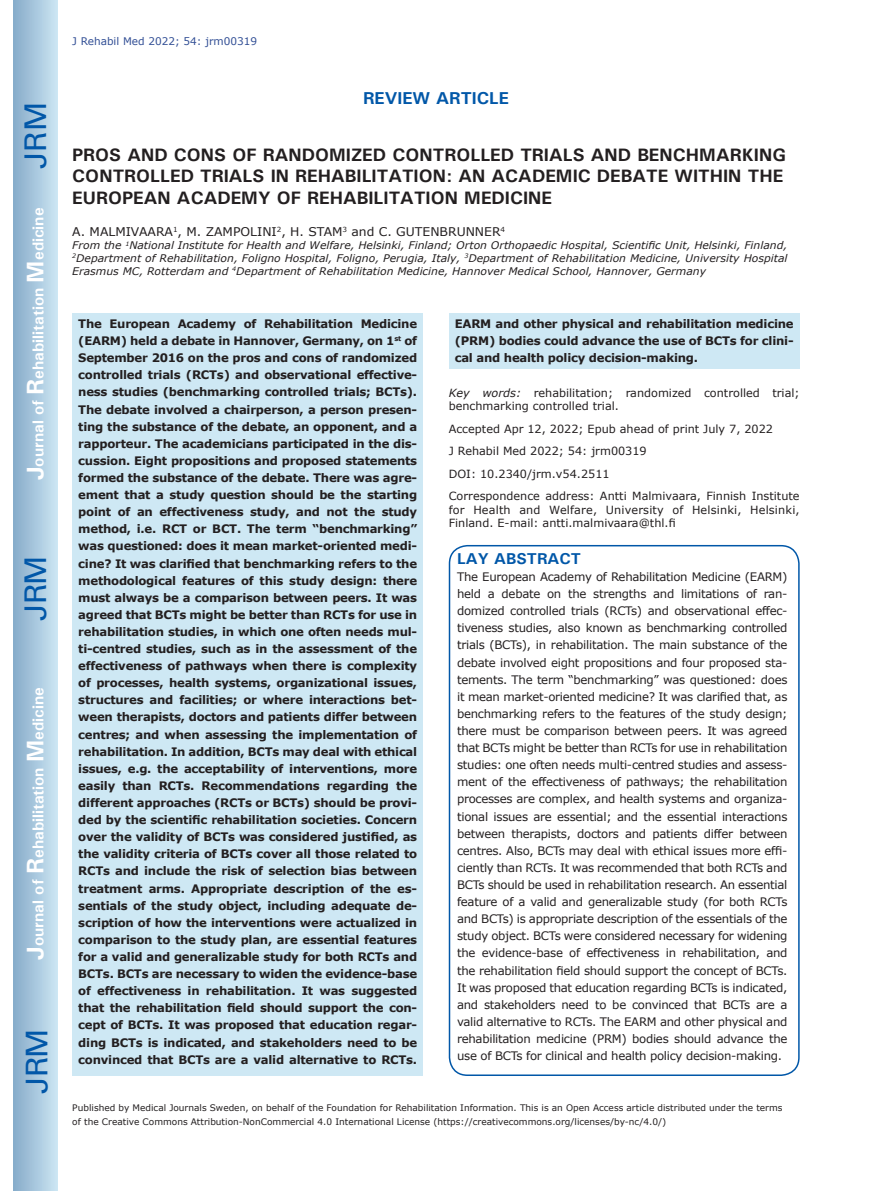
<style>
.page{position:relative;width:872px;height:1191px;background:#fff}
.page>*{position:absolute;margin:0;border:0;box-sizing:border-box;transform-origin:0 0}
.t1{font:30px "Univers";letter-spacing:-.03em;color:#0157a8}
.Aticle_tittle{font:700 18px/21.6px "Univers";color:#231f20}
.t2{font:700 17.25px "Univers";color:#0157a8}
.t3{font:700 15.75px "Univers";color:#fff}
.Rubrik_2{font:700 15.75px "Univers";color:#0157a8}
.Author{font:12px "Verdana";color:#231f20}
.Abstract{font:700 11.7px/17.1px "Verdana";letter-spacing:-.02em;color:#231f20;text-align:justify}
.Lay_Abstract{font:11.7px/17.1px "Verdana";letter-spacing:-.025em;color:#231f20;text-align:justify}
.Corr_Adress{font:11.25px/13.5px "Verdana";color:#231f20;text-align:justify}
.Keywords{font:11.25px/13.5px "Verdana";color:#231f20}
.Accept_Epub{font:11.25px "Verdana";color:#231f20}
.Ref_sid{font:11.25px "Verdana";color:#231f20}
.Adress{font:italic 10.5px/12.8px "Verdana";color:#231f20;text-align:justify}
.t4{font:10.5px "Verdana";color:#324f95}
.t5{font:9px/13.5px "Verdana";color:#231f20}
.s1{font-size:24px}
.s2{font-style:italic}
</style>
<div class="page">
<div style="left:14px;top:0;width:43px;height:1191px;background:linear-gradient(to right,#88acca,#cbe5f2)"></div>
<div style="left:449px;top:545px;width:350px;height:531px;border:2px solid #0157a8;border-radius:18px"></div>
<div style="left:72px;top:313px;width:351px;height:763px;background:#cee8f4"></div>
<div style="left:449px;top:313px;width:350px;height:55px;background:#cee8f4"></div>
<h1 class="t1" style="left:18px;top:169px;width:68px;rotate:-90deg">JRM</h1>
<h3 class="t3" style="left:28px;top:480px;width:274px;rotate:-90deg"><span class="s1">J</span>ournal of <span class="s1">R</span>ehabilitation <span class="s1">M</span>edicine</h3>
<h1 class="t1" style="left:18px;top:620px;width:67px;rotate:-90deg">JRM</h1>
<h3 class="t3" style="left:28px;top:959px;width:274px;rotate:-90deg"><span class="s1">J</span>ournal of <span class="s1">R</span>ehabilitation <span class="s1">M</span>edicine</h3>
<h1 class="t1" style="left:19px;top:1093px;width:67px;rotate:-90deg">JRM</h1>
<p class="t4" style="left:72px;top:35px;width:186px">J Rehabil Med 2022; 54: jrm00319</p>
<h3 class="t2" style="left:363px;top:87px;width:147px">REVIEW ARTICLE</h3>
<p class="Aticle_tittle" style="left:72px;top:143px;width:715px">PROS AND CONS OF RANDOMIZED CONTROLLED TRIALS AND BENCHMARKING<br>CONTROLLED TRIALS IN REHABILITATION: AN ACADEMIC DEBATE WITHIN THE<br>EUROPEAN ACADEMY OF REHABILITATION MEDICINE</p>
<p class="Author" style="left:72px;top:224px;width:434px">A. MALMIVAARA<sup>1</sup>, M. ZAMPOLINI<sup>2</sup>, H. STAM<sup>3</sup> and C. GUTENBRUNNER<sup>4</sup></p>
<p class="Adress" style="left:72px;top:239px;width:716px">From the <sup>1</sup>National Institute for Health and Welfare, Helsinki, Finland; Orton Orthopaedic Hospital, Scientific Unit, Helsinki, Finland, <sup>2</sup>Department of Rehabilitation, Foligno Hospital, Foligno, Perugia, Italy, <sup>3</sup>Department of Rehabilitation Medicine, University Hospital Erasmus MC, Rotterdam and <sup>4</sup>Department of Rehabilitation Medicine, Hannover Medical School, Hannover, Germany</p>
<p class="Abstract" style="left:78px;top:315px;width:340px">The European Academy of Rehabilitation Medicine (EARM) held a debate in Hannover, Germany, on 1<sup>st</sup> of September 2016 on the pros and cons of randomized controlled trials (RCTs) and observational effective&shy;ness studies (benchmarking controlled trials; BCTs).<br>The debate involved a chairperson, a person presen&shy;ting the substance of the debate, an opponent, and a rapporteur. The academicians participated in the dis&shy;cussion. Eight propositions and proposed statements formed the substance of the debate. There was agre&shy;ement that a study question should be the starting point of an effectiveness study, and not the study method, i.e. RCT or BCT. The term “benchmarking” was questioned: does it mean market-oriented medi&shy;cine? It was clarified that benchmarking refers to the methodological features of this study design: there must always be a comparison between peers. It was agreed that BCTs might be better than RCTs for use in rehabilitation studies, in which one often needs mul&shy;ti-centred studies, such as in the assessment of the effectiveness of pathways when there is complexity of processes, health systems, organizational issues, structures and facilities; or where interactions bet&shy;ween therapists, doctors and patients differ between centres; and when assessing the implementation of rehabilitation. In addition, BCTs may deal with ethical issues, e.g. the acceptability of interventions, more easily than RCTs. Recommendations regarding the different approaches (RCTs or BCTs) should be provi&shy;ded by the scientific rehabilitation societies. Concern over the validity of BCTs was considered justified, as the validity criteria of BCTs cover all those related to RCTs and include the risk of selection bias between treatment arms. Appropriate description of the es&shy;sentials of the study object, including adequate de&shy;scription of how the interventions were actualized in comparison to the study plan, are essential features for a valid and generalizable study for both RCTs and BCTs. BCTs are necessary to widen the evidence-base of effectiveness in rehabilitation. It was suggested that the rehabilitation field should support the con&shy;cept of BCTs. It was proposed that education regar&shy;ding BCTs is indicated, and stakeholders need to be convinced that BCTs are a valid alternative to RCTs.</p>
<p class="Abstract" style="left:455px;top:315px;width:340px">EARM and other physical and rehabilitation medicine (PRM) bodies could advance the use of BCTs for clini&shy;cal and health policy decision-making.</p>
<p class="Keywords" style="left:449px;top:386px;width:352px"><span class="s2">Key words:</span> rehabilitation; randomized controlled trial; benchmarking controlled trial.</p>
<p class="Accept_Epub" style="left:449px;top:421px;width:326px">Accepted Apr 12, 2022; Epub ahead of print July 7, 2022</p>
<p class="Accept_Epub" style="left:449px;top:444px;width:199px">J Rehabil Med 2022; 54: jrm00319</p>
<p class="Ref_sid" style="left:449px;top:466px;width:162px">DOI: 10.2340/jrm.v54.2511</p>
<p class="Corr_Adress" style="left:449px;top:490px;width:352px">Correspondence address: Antti Malmivaara, Finnish Institute for Health and Welfare, University of Helsinki, Helsinki, Finland. E-mail: antti.malmivaara@thl.fi</p>
<p class="Rubrik_2" style="left:457px;top:548px;width:125px">LAY ABSTRACT</p>
<p class="Lay_Abstract" style="left:457px;top:568px;width:332px">The European Academy of Rehabilitation Medicine (EARM) held a debate on the strengths and limitations of ran&shy;domized controlled trials (RCTs) and observational effec&shy;tiveness studies, also known as benchmarking controlled trials (BCTs), in rehabilitation. The main substance of the debate involved eight propositions and four proposed sta&shy;tements. The term “benchmarking” was questioned: does it mean market-oriented medicine? It was clarified that, as benchmarking refers to the features of the study design; there must be comparison between peers. It was agreed that BCTs might be better than RCTs for use in rehabilitation studies: one often needs multi-centred studies and assess&shy;ment of the effectiveness of pathways; the rehabilitation processes are complex, and health systems and organiza&shy;tional issues are essential; and the essential interactions between therapists, doctors and patients differ between centres. Also, BCTs may deal with ethical issues more effi&shy;ciently than RCTs. It was recommended that both RCTs and BCTs should be used in rehabilitation research. An essential feature of a valid and generalizable study (for both RCTs and BCTs) is appropriate description of the essentials of the study object. BCTs were considered necessary for widening the evidence-base of effectiveness in rehabilitation, and the rehabilitation field should support the concept of BCTs.<br>It was proposed that education regarding BCTs is indicated, and stakeholders need to be convinced that BCTs are a valid alternative to RCTs. The EARM and other physical and rehabilitation medicine (PRM) bodies should advance the use of BCTs for clinical and health policy decision-making.</p>
<p class="t5" style="left:72px;top:1101px;width:711px">Published by Medical Journals Sweden, on behalf of the Foundation for Rehabilitation Information. This is an Open Access article distributed under the terms of the Creative Commons Attribution-NonCommercial 4.0 International License (https://creativecommons.org/licenses/by-nc/4.0/)</p>
</div>
